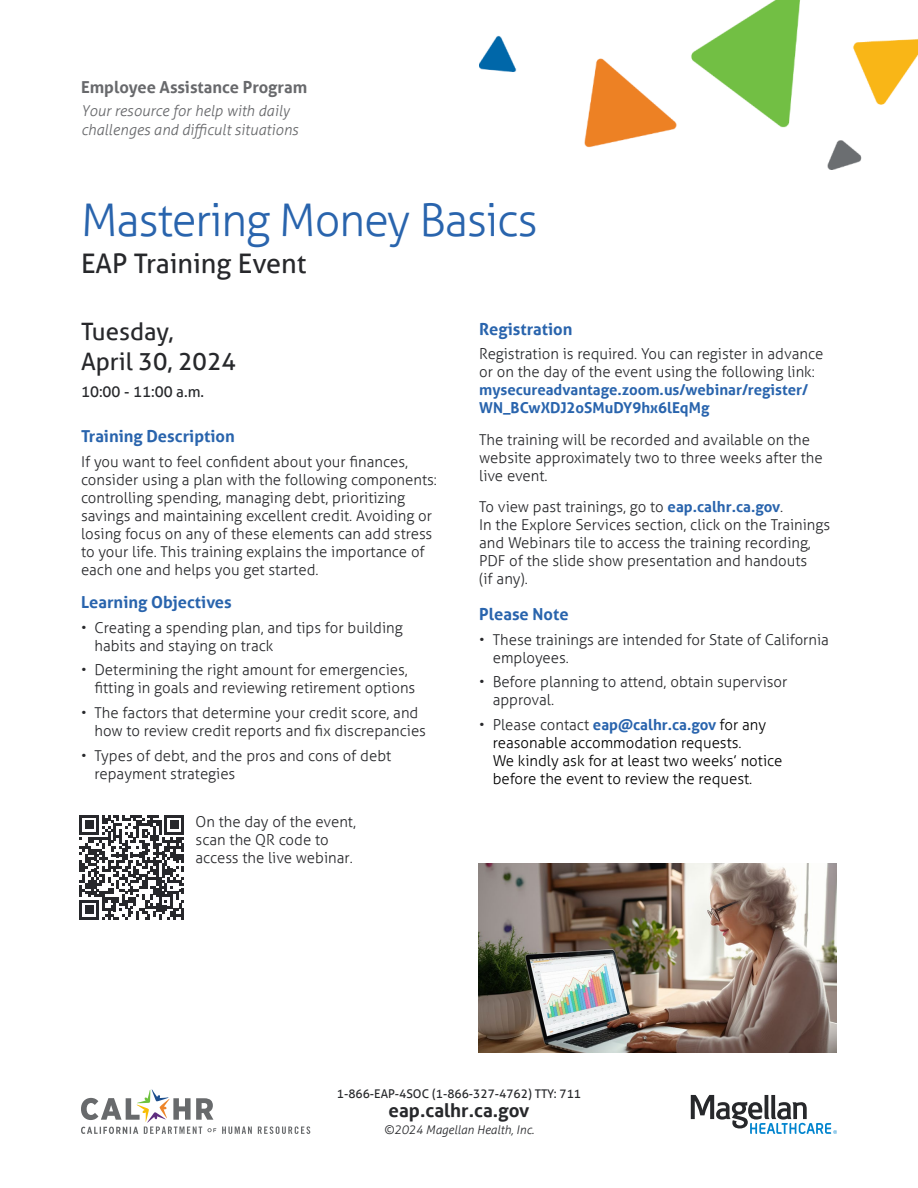
<style>
.page{position:relative;width:918px;height:1188px;background:#fff}
.page>*{position:absolute;margin:0;border:0;box-sizing:border-box;transform-origin:0 0}
.Headline{font:300 45px "Aller";letter-spacing:-.025em;color:#2964ad}
.Intro_text{font:27px "Aller";color:#27282b}
.body_copy_bold{font:24px "Aller";color:#27282b}
.Footer_-_URL{font:700 18.75px "Aller";color:#27282b}
.Subhead{font:700 16.5px "Aller";color:#2964ad}
.Body_copy{font:700 16.5px "Aller";color:#68696c}
.Body_copy-2{font:300 15px/18px "Aller";color:#27282b}
.t1{font:300 15px/18px "Aller";color:#000}
.Body_copy-3{font:italic 300 15px/19.5px "Aller";color:#68696c}
.body_copy_bold-2{font:15px "Aller";color:#27282b}
.Footer_-_Phone_Numbers{font:12px "Aller";color:#27282b}
.Footer_-_Copyright{font:italic 300 12px "Aller";color:#27282b}
.s1{font-weight:700;color:#2964ad}
.s2{color:#27282b}
</style>
<div class="page">
<img style="left:479px;top:864px;width:358px;height:189px">
<img style="left:479px;top:0;width:439px;height:170px">
<svg style="left:79px;top:815px;width:105px;height:105px"></svg>
<svg style="left:81px;top:1089px;width:229px;height:45px"></svg>
<svg style="left:691px;top:1095px;width:146px;height:39px"></svg>
<p class="Body_copy" style="left:81px;top:77px;width:228px">Employee Assistance Program</p>
<p class="Body_copy-3" style="left:81px;top:101px;width:219px">Your resource for help with daily challenges and difficult situations</p>
<h1 class="Headline" style="left:81px;top:193px;width:458px">Mastering Money Basics</h1>
<p class="Intro_text" style="left:81px;top:247px;width:227px">EAP Training Event</p>
<p class="body_copy_bold" style="left:81px;top:317px;width:94px">Tuesday,</p>
<p class="body_copy_bold" style="left:81px;top:347px;width:156px">April 30, 2024</p>
<p class="body_copy_bold-2" style="left:81px;top:382px;width:125px">10:00 - 11:00 a.m.</p>
<h2 class="Subhead" style="left:81px;top:426px;width:155px">Training Description</h2>
<p class="Body_copy-2" style="left:81px;top:453px;width:357px">If you want to feel confident about your finances, consider using a plan with the following components: controlling spending, managing debt, prioritizing savings and maintaining excellent credit. Avoiding or losing focus on any of these elements can add stress to your life. This training explains the importance of each one and helps you get started.</p>
<h2 class="Subhead" style="left:81px;top:592px;width:152px">Learning Objectives</h2>
<p class="Body_copy-2" style="left:94px;top:618px;width:310px;text-indent:-14px">• Creating a spending plan, and tips for building habits and staying on track</p>
<p class="Body_copy-2" style="left:94px;top:661px;width:322px;text-indent:-14px">• Determining the right amount for emergencies, fitting in goals and reviewing retirement options</p>
<p class="Body_copy-2" style="left:94px;top:704px;width:333px;text-indent:-14px">• The factors that determine your credit score, and how to review credit reports and fix discrepancies</p>
<p class="Body_copy-2" style="left:94px;top:747px;width:298px;text-indent:-14px">• Types of debt, and the pros and cons of debt repayment strategies</p>
<p class="Body_copy-2" style="left:196px;top:812px;width:162px">On the day of the event, scan the QR code to access the live webinar.</p>
<h2 class="Subhead" style="left:479px;top:319px;width:95px">Registration</h2>
<p class="Body_copy-2" style="left:479px;top:345px;width:346px">Registration is required. You can register in advance or on the day of the event using the following link: <span class="s1">mysecureadvantage.zoom.us/webinar/register/ WN_BCwXDJ2oSMuDY9hx6lEqMg</span></p>
<p class="Body_copy-2" style="left:479px;top:431px;width:345px">The training will be recorded and available on the website approximately two to three weeks after the live event.</p>
<p class="Body_copy-2" style="left:479px;top:498px;width:353px">To view past trainings, go to <span class="s1">eap.calhr.ca.gov</span>.<br>In the Explore Services section, click on the Trainings and Webinars tile to access the training recording, PDF of the slide show presentation and handouts<br>(if any).</p>
<h2 class="Subhead" style="left:479px;top:604px;width:91px">Please Note</h2>
<p class="Body_copy-2" style="left:493px;top:630px;width:338px;text-indent:-14px">• These trainings are intended for State of California employees.</p>
<p class="Body_copy-2" style="left:493px;top:673px;width:296px;text-indent:-14px">• Before planning to attend, obtain supervisor approval.</p>
<p class="t1" style="left:493px;top:716px;width:291px;text-indent:-14px"><span class="s2">• Please contact</span> <span class="s1">eap@calhr.ca.gov</span> for any reasonable accommodation requests.<br>We kindly ask for at least two weeks’ notice before the event to review the request.</p>
<p class="Footer_-_Phone_Numbers" style="left:337px;top:1086px;width:246px">1-866-EAP-4SOC (1-866-327-4762) TTY: 711</p>
<p class="Footer_-_URL" style="left:389px;top:1099px;width:142px">eap.calhr.ca.gov</p>
<p class="Footer_-_Copyright" style="left:384px;top:1123px;width:152px">©2024 Magellan Health, Inc.</p>
</div>
